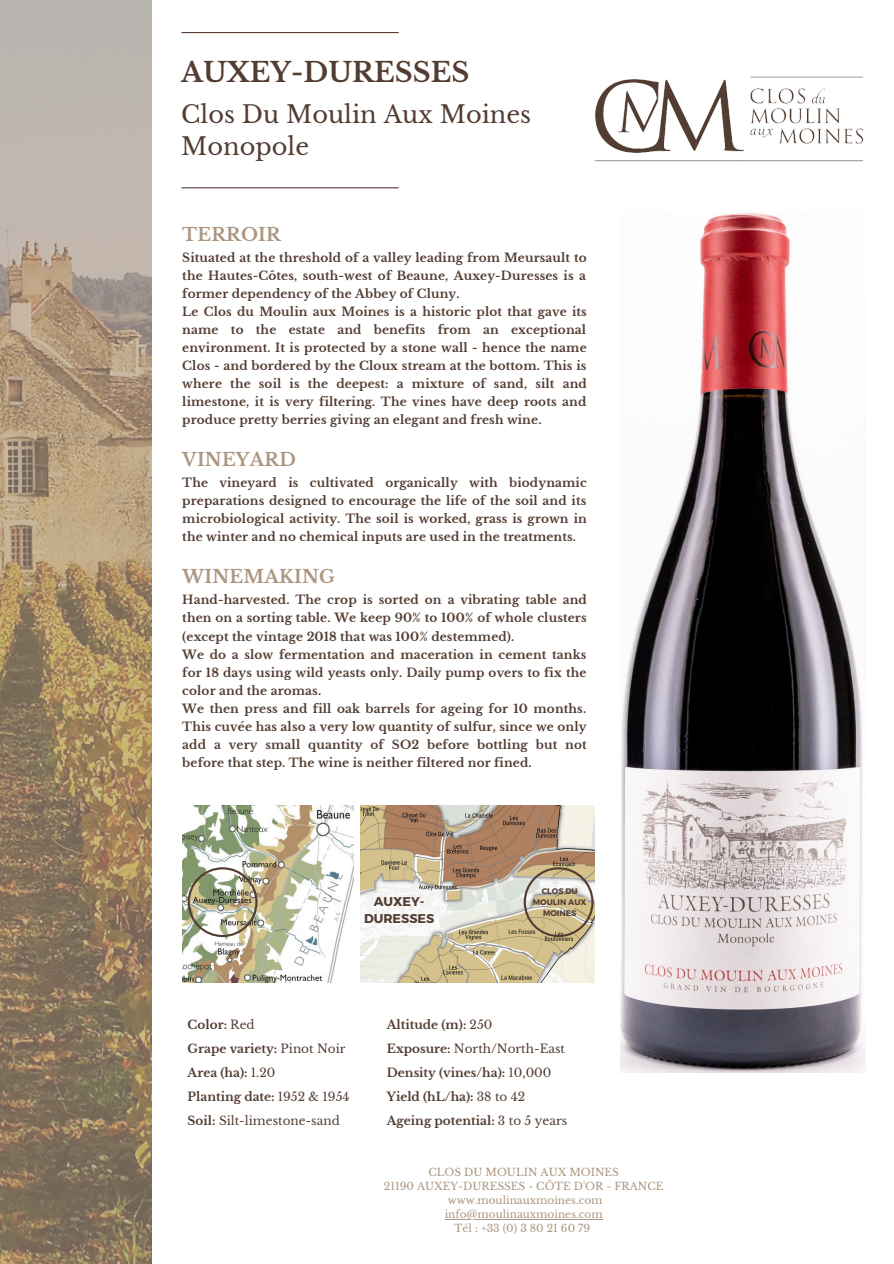
<style>
.page{position:relative;width:894px;height:1264px;background:#fff}
.page>*{position:absolute;margin:0;border:0;box-sizing:border-box;transform-origin:0 0}
.t1{font:700 27px "Libre Baskerville";color:#533d32}
.t2{font:24px/32.7px "Libre Baskerville";color:#533d32}
.t3{font:700 18px "Libre Baskerville";letter-spacing:.01em;color:#ac9680}
.t4{font:700 12.75px/17px "Montserrat";color:#533d32;text-align:center}
.t5{font:700 12px/18px "Libre Baskerville";letter-spacing:.01em;color:#533d32}
.t6{font:10.5px/14px "Libre Baskerville";color:#ac9680;text-align:center}
.t7{font:700 8.1px/10.8px "Montserrat";color:#533d32;text-align:center}
.s1{font-weight:400}
</style>
<div class="page">
<img style="left:0;top:0;width:151px;height:1263px">
<img style="left:620px;top:213px;width:245px;height:859px">
<img style="left:182px;top:806px;width:171px;height:176px">
<img style="left:360px;top:806px;width:234px;height:176px">
<img style="left:594px;top:76px;width:270px;height:86px">
<hr style="left:444px;top:1218px;width:158px;height:1px;background:#ac9680">
<hr style="left:182px;top:32px;width:216px;height:1px;background:#533d32">
<hr style="left:182px;top:187px;width:216px;height:1px;background:#533d32">
<img style="left:187px;top:867px;width:70px;height:70px">
<svg style="left:523px;top:867px;width:70px;height:70px"></svg>
<h1 class="t1" style="left:181px;top:56px;width:289px">AUXEY-DURESSES</h1>
<h2 class="t2" style="left:181px;top:98px;width:351px">Clos Du Moulin Aux Moines<br>Monopole</h2>
<h3 class="t3" style="left:182px;top:223px;width:100px">TERROIR</h3>
<p class="t5" style="left:182px;top:249px;width:406px">Situated at the threshold of a valley leading from Meursault to the Hautes-Côtes, south-west of Beaune, Auxey-Duresses is a former dependency of the Abbey of Cluny.<br>Le Clos du Moulin aux Moines is a historic plot that gave its name to the estate and benefits from an exceptional environment. It is protected by a stone wall - hence the name Clos - and bordered by the Cloux stream at the bottom. This is where the soil is the deepest: a mixture of sand, silt and limestone, it is very filtering. The vines have deep roots and produce pretty berries giving an elegant and fresh wine.</p>
<h3 class="t3" style="left:182px;top:449px;width:115px">VINEYARD</h3>
<p class="t5" style="left:182px;top:474px;width:406px;text-align:justify">The vineyard is cultivated organically with biodynamic preparations designed to encourage the life of the soil and its microbiological activity. The soil is worked, grass is grown in the winter and no chemical inputs are used in the treatments.</p>
<h3 class="t3" style="left:182px;top:566px;width:154px">WINEMAKING</h3>
<p class="t5" style="left:182px;top:591px;width:406px">Hand-harvested. The crop is sorted on a vibrating table and then on a sorting table. We keep 90% to 100% of whole clusters (except the vintage 2018 that was 100% destemmed).<br>We do a slow fermentation and maceration in cement tanks for 18 days using wild yeasts only. Daily pump overs to fix the color and the aromas.<br>We then press and fill oak barrels for ageing for 10 months.<br>This cuvée has also a very low quantity of sulfur, since we only add a very small quantity of SO2 before bottling but not before that step. The wine is neither filtered nor fined.</p>
<p class="t4" style="left:364px;top:892px;width:72px">AUXEY-<br>DURESSES</p>
<p class="t7" style="left:533px;top:885px;width:55px">CLOS DU<br>MOULIN AUX<br>MOINES</p>
<p class="t5" style="left:187px;top:1012px;width:163px;line-height:24px">Color: <span class="s1">Red<br></span>Grape variety: <span class="s1">Pinot Noir<br></span>Area (ha): <span class="s1">1.20<br></span>Planting date: <span class="s1">1952 &amp; 1954<br></span>Soil: <span class="s1">Silt-limestone-sand</span></p>
<p class="t5" style="left:387px;top:1012px;width:182px;line-height:24px">Altitude (m): <span class="s1">250<br></span>Exposure: <span class="s1">North</span>/<span class="s1">North-East<br></span>Density (vines/ha): <span class="s1">10,000<br></span>Yield (hL/ha): <span class="s1">38 to 42<br></span>Ageing potential: <span class="s1">3 to 5 years</span></p>
<p class="t6" style="left:384px;top:1165px;width:281px">CLOS DU MOULIN AUX MOINES<br>21190 AUXEY-DURESSES - CÔTE D'OR - FRANCE www.moulinauxmoines.com info@moulinauxmoines.com<br>Tél : +33 (0) 3 80 21 60 79</p>
</div>
